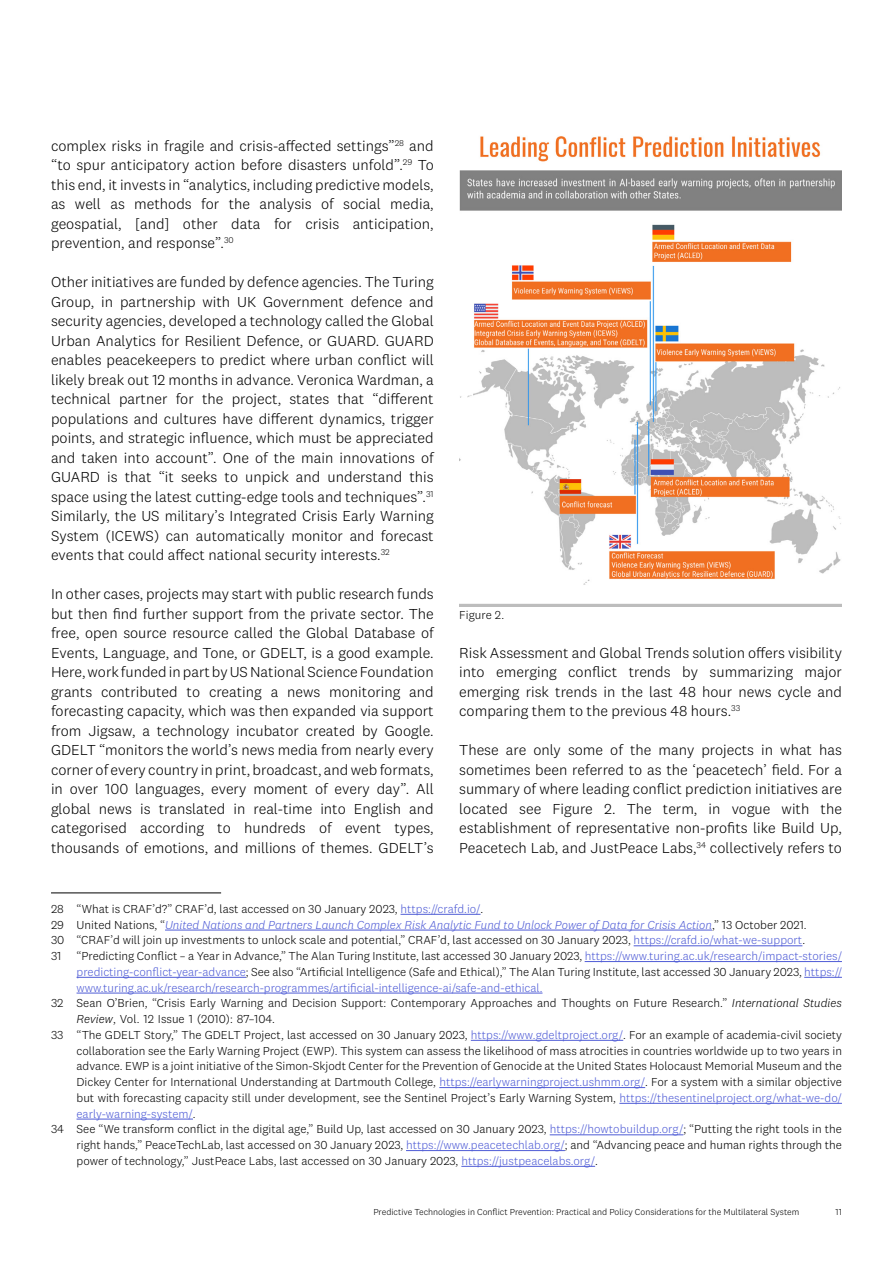
<style>
.page{position:relative;width:893px;height:1263px;background:#fff}
.page>*{position:absolute;margin:0;border:0;box-sizing:border-box;transform-origin:0 0}
.t1{font:300 15px/19.5px "National 2";color:#000;text-align:justify}
.t2{font:300 12px/15.8px "National 2";color:#000}
.t3{font:300 12px "National 2";letter-spacing:-.005em;color:#4f5cd6}
.t4{font:700 11.25px "Garamond";color:#000}
.t5{font:300 9px "National 2";color:#000}
.s1{color:#4f5cd6}
.s2{font-style:italic;color:#4f5cd6}
.s3{font-style:italic}
.s4{color:#000}
</style>
<div class="page">
<hr style="left:51px;top:893px;width:170px;height:1px;background:#000">
<hr style="left:400px;top:914px;width:80px;height:1px;background:#4f5cd6">
<hr style="left:165px;top:930px;width:547px;height:1px;background:#4f5cd6">
<hr style="left:634px;top:945px;width:168px;height:1px;background:#4f5cd6">
<hr style="left:585px;top:961px;width:257px;height:1px;background:#4f5cd6">
<hr style="left:77px;top:977px;width:169px;height:1px;background:#4f5cd6">
<hr style="left:804px;top:977px;width:38px;height:1px;background:#4f5cd6">
<hr style="left:77px;top:993px;width:465px;height:1px;background:#4f5cd6">
<hr style="left:471px;top:1040px;width:152px;height:1px;background:#4f5cd6">
<hr style="left:439px;top:1087px;width:206px;height:1px;background:#4f5cd6">
<hr style="left:619px;top:1103px;width:223px;height:1px;background:#4f5cd6">
<hr style="left:77px;top:1119px;width:116px;height:1px;background:#4f5cd6">
<hr style="left:550px;top:1134px;width:133px;height:1px;background:#4f5cd6">
<hr style="left:406px;top:1150px;width:159px;height:1px;background:#4f5cd6">
<hr style="left:461px;top:1166px;width:134px;height:1px;background:#4f5cd6">
<img style="left:459px;top:136px;width:383px;height:471px">
<p class="t1" style="left:51px;top:136px;width:384px">complex risks in fragile and crisis-affected settings”<sup>28</sup> and “to spur anticipatory action before disasters unfold”.<sup>29</sup> To this end, it invests in “analytics, including predictive models, as well as methods for the analysis of social media, geospatial, [and] other data for crisis anticipation, prevention, and response”.<sup>30</sup></p>
<p class="t1" style="left:51px;top:272px;width:384px">Other initiatives are funded by defence agencies. The Turing Group, in partnership with UK Government defence and security agencies, developed a technology called the Global Urban Analytics for Resilient Defence, or GUARD. GUARD enables peacekeepers to predict where urban conflict will likely break out 12 months in advance. Veronica Wardman, a technical partner for the project, states that “different populations and cultures have different dynamics, trigger points, and strategic influence, which must be appreciated and taken into account”. One of the main innovations of GUARD is that “it seeks to unpick and understand this space using the latest cutting-edge tools and techniques”.<sup>31<br></sup>Similarly, the US military’s Integrated Crisis Early Warning System (ICEWS) can automatically monitor and forecast events that could affect national security interests.<sup>32</sup></p>
<p class="t1" style="left:51px;top:584px;width:384px">In other cases, projects may start with public research funds but then find further support from the private sector. The free, open source resource called the Global Database of Events, Language, and Tone, or GDELT, is a good example.<br>Here, work funded in part by US National Science Foundation grants contributed to creating a news monitoring and forecasting capacity, which was then expanded via support from Jigsaw, a technology incubator created by Google.<br>GDELT “monitors the world’s news media from nearly every corner of every country in print, broadcast, and web formats, in over 100 languages, every moment of every day”. All global news is translated in real-time into English and categorised according to hundreds of event types, thousands of emotions, and millions of themes. GDELT’s</p>
<p class="t2" style="left:459px;top:607px;width:46px">Figure 2.</p>
<p class="t4" style="left:447px;top:641px;width:49px">(Figure 2)</p>
<p class="t1" style="left:459px;top:643px;width:384px">Risk Assessment and Global Trends solution offers visibility into emerging conflict trends by summarizing major emerging risk trends in the last 48 hour news cycle and comparing them to the previous 48 hours.<sup>33</sup></p>
<p class="t1" style="left:459px;top:740px;width:384px">These are only some of the many projects in what has sometimes been referred to as the ‘peacetech’ field. For a summary of where leading conflict prediction initiatives are located see Figure 2. The term, in vogue with the establishment of representative non-profits like Build Up, Peacetech Lab, and JustPeace Labs,<sup>34</sup> collectively refers to</p>
<p class="t2" style="left:51px;top:901px;width:757px">28 “What is CRAF’d?” CRAF’d, last accessed on 30 January 2023, <span class="s1">https://crafd.io/</span>.<br>29 United Nations, “<span class="s2">United Nations and Partners Launch Complex Risk Analytic Fund to Unlock Power of Data for Crisis Action</span>,” 13 October 2021.<br>30 “CRAF’d will join up investments to unlock scale and potential,” CRAF’d, last accessed on 30 January 2023, <span class="s1">https://crafd.io/what-we-support</span>.<br>31</p>
<p class="t2" style="left:77px;top:948px;width:767px">“Predicting Conflict – a Year in Advance,” The Alan Turing Institute, last accessed 30 January 2023, <span class="s1">https://www.turing.ac.uk/research/impact-stories/</span></p>
<p class="t2" style="left:77px;top:964px;width:767px"><span class="s1">predicting-conflict-year-advance</span>; See also “Artificial Intelligence (Safe and Ethical),” The Alan Turing Institute, last accessed 30 January 2023, <span class="s1">https://</span></p>
<p class="t3" style="left:77px;top:981px;width:468px">www.turing.ac.uk/research/research-programmes/artificial-intelligence-ai/safe-and-ethical.</p>
<p class="t2" style="left:51px;top:995px;width:792px">32 Sean O’Brien, “Crisis Early Warning and Decision Support: Contemporary Approaches and Thoughts on Future Research.” <span class="s3">International Studies</span></p>
<p class="t2" style="left:77px;top:1011px;width:200px"><span class="s3">Review</span>, Vol. 12 Issue 1 (2010): 87–104.</p>
<p class="t2" style="left:51px;top:1027px;width:792px">33 “The GDELT Story,” The GDELT Project, last accessed on 30 January 2023, <span class="s1">https://www.gdeltproject.org/</span>. For an example of academia-civil society</p>
<p class="t2" style="left:77px;top:1042px;width:767px">collaboration see the Early Warning Project (EWP). This system can assess the likelihood of mass atrocities in countries worldwide up to two years in</p>
<p class="t2" style="left:77px;top:1058px;width:767px">advance. EWP is a joint initiative of the Simon-Skjodt Center for the Prevention of Genocide at the United States Holocaust Memorial Museum and the</p>
<p class="t2" style="left:77px;top:1074px;width:767px">Dickey Center for International Understanding at Dartmouth College, <span class="s1">https://earlywarningproject.ushmm.org/</span>. For a system with a similar objective</p>
<p class="t2" style="left:77px;top:1090px;width:767px">but with forecasting capacity still under development, see the Sentinel Project’s Early Warning System, <span class="s1">https://thesentinelproject.org/what-we-do/</span></p>
<p class="t3" style="left:77px;top:1107px;width:121px">early-warning-system/<span class="s4">.</span></p>
<p class="t2" style="left:51px;top:1121px;width:792px">34 See “We transform conflict in the digital age,” Build Up, last accessed on 30 January 2023, <span class="s1">https://howtobuildup.org/</span>; “Putting the right tools in the</p>
<p class="t2" style="left:77px;top:1137px;width:767px">right hands,” PeaceTechLab, last accessed on 30 January 2023, <span class="s1">https://www.peacetechlab.org/</span>; and “Advancing peace and human rights through the</p>
<p class="t2" style="left:77px;top:1153px;width:523px">power of technology,” JustPeace Labs, last accessed on 30 January 2023, <span class="s1">https://justpeacelabs.org/</span>.</p>
<p class="t5" style="left:373px;top:1207px;width:428px">Predictive Technologies in Conflict Prevention: Practical and Policy Considerations for the Multilateral System</p>
<p class="t5" style="left:836px;top:1207px;width:8px">11</p>
</div>
